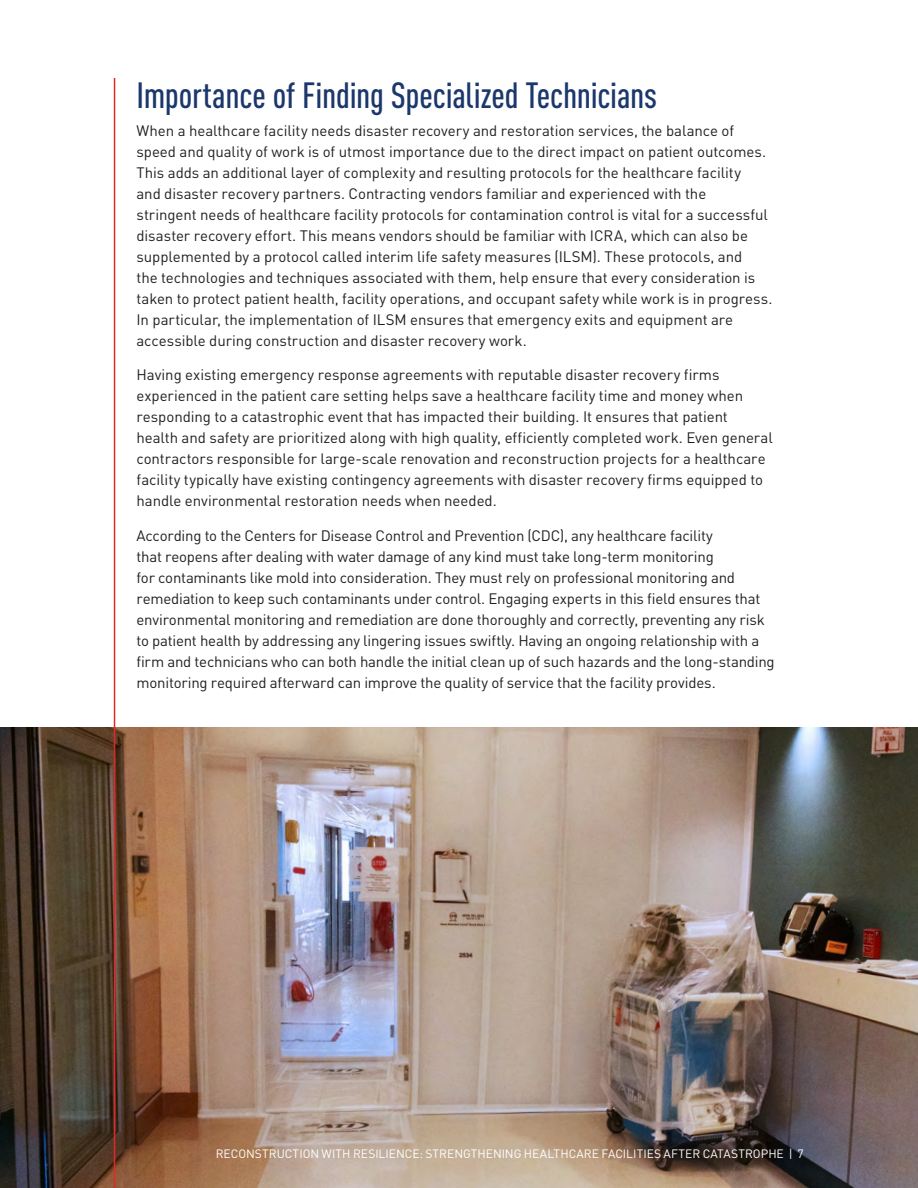
<style>
.page{position:relative;width:918px;height:1188px;background:#fff}
.page>*{position:absolute;margin:0;border:0;box-sizing:border-box;transform-origin:0 0}
.Header_1{font:500 condensed 36px "DIN Pro";letter-spacing:-.01em;color:#1b376c}
.Body_copy{font:15px/21px "DINOT";letter-spacing:-.005em;color:#231f20}
.t1{font:12px "DINOT";color:#fff}
</style>
<div class="page">
<img style="left:0;top:728px;width:918px;height:460px">
<hr style="left:114px;top:78px;width:1px;height:1110px;background:#e02925">
<p class="Header_1" style="left:136px;top:70px;width:522px">Importance of Finding Specialized Technicians</p>
<p class="Body_copy" style="left:136px;top:119px;width:637px">When a healthcare facility needs disaster recovery and restoration services, the balance of speed and quality of work is of utmost importance due to the direct impact on patient outcomes.<br>This adds an additional layer of complexity and resulting protocols for the healthcare facility<br>and disaster recovery partners. Contracting vendors familiar and experienced with the<br>stringent needs of healthcare facility protocols for contamination control is vital for a successful disaster recovery effort. This means vendors should be familiar with ICRA, which can also be supplemented by a protocol called interim life safety measures (ILSM). These protocols, and<br>the technologies and techniques associated with them, help ensure that every consideration is taken to protect patient health, facility operations, and occupant safety while work is in progress.<br>In particular, the implementation of ILSM ensures that emergency exits and equipment are accessible during construction and disaster recovery work.</p>
<p class="Body_copy" style="left:136px;top:363px;width:638px">Having existing emergency response agreements with reputable disaster recovery firms experienced in the patient care setting helps save a healthcare facility time and money when responding to a catastrophic event that has impacted their building. It ensures that patient health and safety are prioritized along with high quality, efficiently completed work. Even general contractors responsible for large-scale renovation and reconstruction projects for a healthcare facility typically have existing contingency agreements with disaster recovery firms equipped to handle environmental restoration needs when needed.</p>
<p class="Body_copy" style="left:136px;top:524px;width:640px">According to the Centers for Disease Control and Prevention (CDC), any healthcare facility<br>that reopens after dealing with water damage of any kind must take long-term monitoring<br>for contaminants like mold into consideration. They must rely on professional monitoring and remediation to keep such contaminants under control. Engaging experts in this field ensures that environmental monitoring and remediation are done thoroughly and correctly, preventing any risk to patient health by addressing any lingering issues swiftly. Having an ongoing relationship with a firm and technicians who can both handle the initial clean up of such hazards and the long-standing monitoring required afterward can improve the quality of service that the facility provides.</p>
<p class="t1" style="left:216px;top:1145px;width:590px">RECONSTRUCTION WITH RESILIENCE: STRENGTHENING HEALTHCARE FACILITIES AFTER CATASTROPHE | 7</p>
</div>
